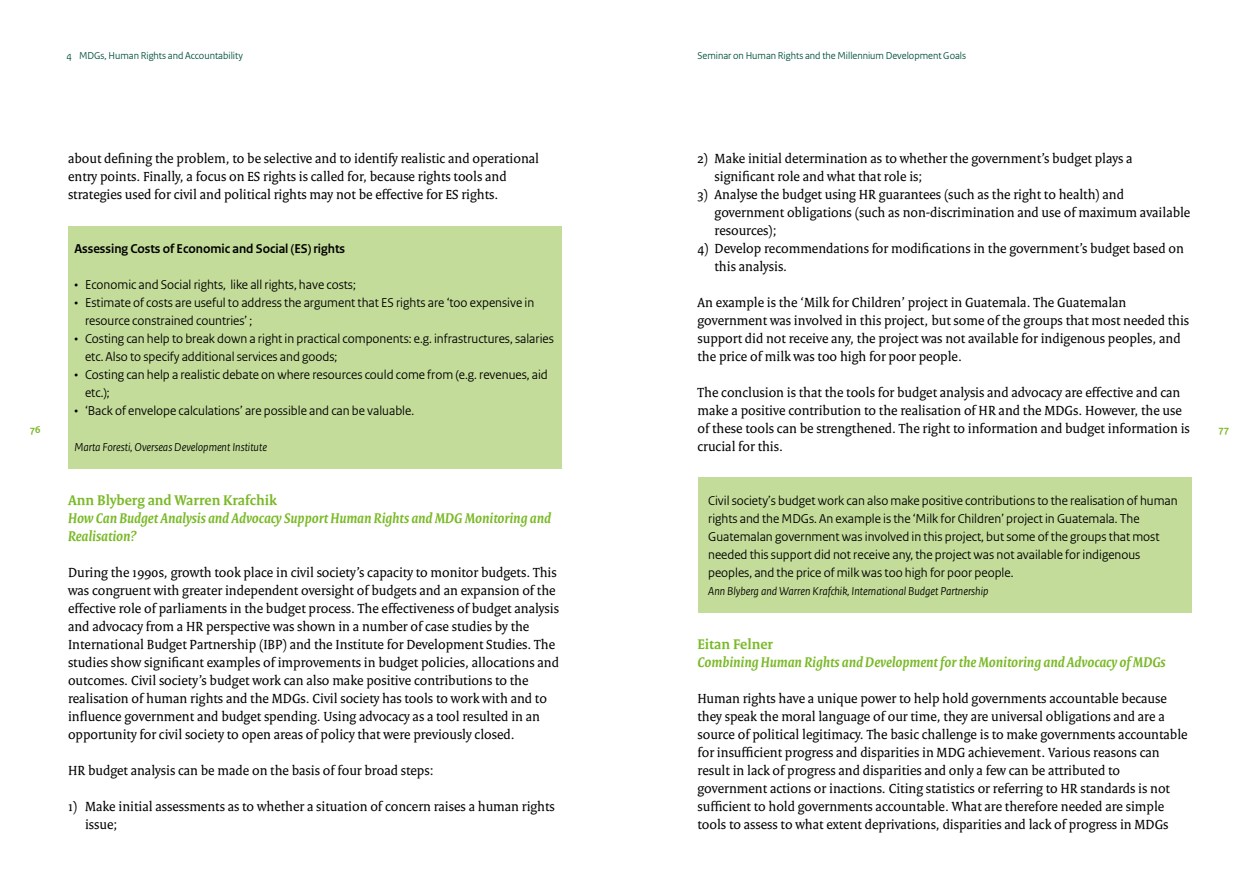
<style>
.page{position:relative;width:1259px;height:893px;background:#fff}
.page>*{position:absolute;margin:0;border:0;box-sizing:border-box;transform-origin:0 0}
.t1{font:italic 700 15px/18px "Rijksoverheid Serif";color:#7ab927}
.t2{font:700 15px "Rijksoverheid Serif";color:#7ab927}
.t3{font:14.25px/18px "Rijksoverheid Serif";color:#000}
.t4{font:13.5px/18px "Rijksoverheid Sans";color:#000}
.t5{font:700 13.5px "Rijksoverheid Sans";color:#000}
.t6{font:italic 12px "Rijksoverheid Sans";color:#000}
.t7{font:10.5px "Rijksoverheid Sans";color:#00513b}
.t8{font:700 10.5px "Rijksoverheid Sans";color:#7ab927}
</style>
<div class="page">
<div style="left:698px;top:477px;width:493px;height:136px;background:#c4dc9a"></div>
<div style="left:68px;top:226px;width:493px;height:243px;background:#c4dc9a"></div>
<p class="t7" style="left:66px;top:49px;width:178px">4 MDGs, Human Rights and Accountability</p>
<p class="t7" style="left:697px;top:49px;width:270px">Seminar on Human Rights and the Millennium Development Goals</p>
<p class="t3" style="left:714px;top:149px;width:419px;text-indent:-17px">2) Make initial determination as to whether the government’s budget plays a significant role and what that role is;</p>
<p class="t3" style="left:714px;top:185px;width:477px;text-indent:-17px">3) Analyse the budget using HR guarantees (such as the right to health) and government obligations (such as non-discrimination and use of maximum available resources);</p>
<p class="t3" style="left:714px;top:239px;width:471px;text-indent:-17px">4) Develop recommendations for modifications in the government’s budget based on this analysis.</p>
<p class="t3" style="left:697px;top:293px;width:493px">An example is the ‘Milk for Children’ project in Guatemala. The Guatemalan government was involved in this project, but some of the groups that most needed this support did not receive any, the project was not available for indigenous peoples, and the price of milk was too high for poor people.</p>
<p class="t3" style="left:697px;top:383px;width:494px">The conclusion is that the tools for budget analysis and advocacy are effective and can make a positive contribution to the realisation of HR and the MDGs. However, the use of these tools can be strengthened. The right to information and budget information is crucial for this.</p>
<p class="t3" style="left:68px;top:149px;width:472px">about defining the problem, to be selective and to identify realistic and operational entry points. Finally, a focus on ES rights is called for, because rights tools and strategies used for civil and political rights may not be effective for ES rights.</p>
<p class="t5" style="left:74px;top:241px;width:272px">Assessing Costs of Economic and Social (ES) rights</p>
<p class="t4" style="left:74px;top:275px;width:283px">• Economic and Social rights, like all rights, have costs;</p>
<p class="t4" style="left:85px;top:293px;width:451px;text-indent:-11px">• Estimate of costs are useful to address the argument that ES rights are ‘too expensive in resource constrained countries’ ;</p>
<p class="t4" style="left:85px;top:329px;width:470px;text-indent:-11px">• Costing can help to break down a right in practical components: e.g. infrastructures, salaries etc. Also to specify additional services and goods;</p>
<p class="t4" style="left:85px;top:365px;width:464px;text-indent:-11px">• Costing can help a realistic debate on where resources could come from (e.g. revenues, aid etc.);</p>
<p class="t4" style="left:74px;top:401px;width:341px">• ‘Back of envelope calculations’ are possible and can be valuable.</p>
<p class="t6" style="left:74px;top:440px;width:194px">Marta Foresti, Overseas Development Institute</p>
<p class="t8" style="left:30px;top:423px;width:12px">76</p>
<p class="t8" style="left:1218px;top:423px;width:12px">77</p>
<p class="t2" style="left:68px;top:491px;width:210px">Ann Blyberg and Warren Krafchik</p>
<p class="t1" style="left:68px;top:509px;width:484px">How Can Budget Analysis and Advocacy Support Human Rights and MDG Monitoring and<br>Realisation?</p>
<p class="t3" style="left:68px;top:563px;width:492px">During the 1990s, growth took place in civil society’s capacity to monitor budgets. This was congruent with greater independent oversight of budgets and an expansion of the effective role of parliaments in the budget process. The effectiveness of budget analysis and advocacy from a HR perspective was shown in a number of case studies by the International Budget Partnership (IBP) and the Institute for Development Studies. The studies show significant examples of improvements in budget policies, allocations and outcomes. Civil society’s budget work can also make positive contributions to the realisation of human rights and the MDGs. Civil society has tools to work with and to influence government and budget spending. Using advocacy as a tool resulted in an opportunity for civil society to open areas of policy that were previously closed.</p>
<p class="t3" style="left:68px;top:761px;width:367px">HR budget analysis can be made on the basis of four broad steps:</p>
<p class="t3" style="left:85px;top:797px;width:471px;text-indent:-17px">1) Make initial assessments as to whether a situation of concern raises a human rights issue;</p>
<p class="t4" style="left:708px;top:491px;width:471px">Civil society’s budget work can also make positive contributions to the realisation of human rights and the MDGs. An example is the ‘Milk for Children’ project in Guatemala. The Guatemalan government was involved in this project, but some of the groups that most needed this support did not receive any, the project was not available for indigenous peoples, and the price of milk was too high for poor people.</p>
<p class="t6" style="left:708px;top:584px;width:282px">Ann Blyberg and Warren Krafchik, International Budget Partnership</p>
<p class="t2" style="left:697px;top:635px;width:77px">Eitan Felner</p>
<p class="t1" style="left:697px;top:653px;width:469px">Combining Human Rights and Development for the Monitoring and Advocacy of MDGs</p>
<p class="t3" style="left:697px;top:689px;width:491px">Human rights have a unique power to help hold governments accountable because they speak the moral language of our time, they are universal obligations and are a source of political legitimacy. The basic challenge is to make governments accountable for insufficient progress and disparities in MDG achievement. Various reasons can result in lack of progress and disparities and only a few can be attributed to government actions or inactions. Citing statistics or referring to HR standards is not sufficient to hold governments accountable. What are therefore needed are simple tools to assess to what extent deprivations, disparities and lack of progress in MDGs</p>
</div>
